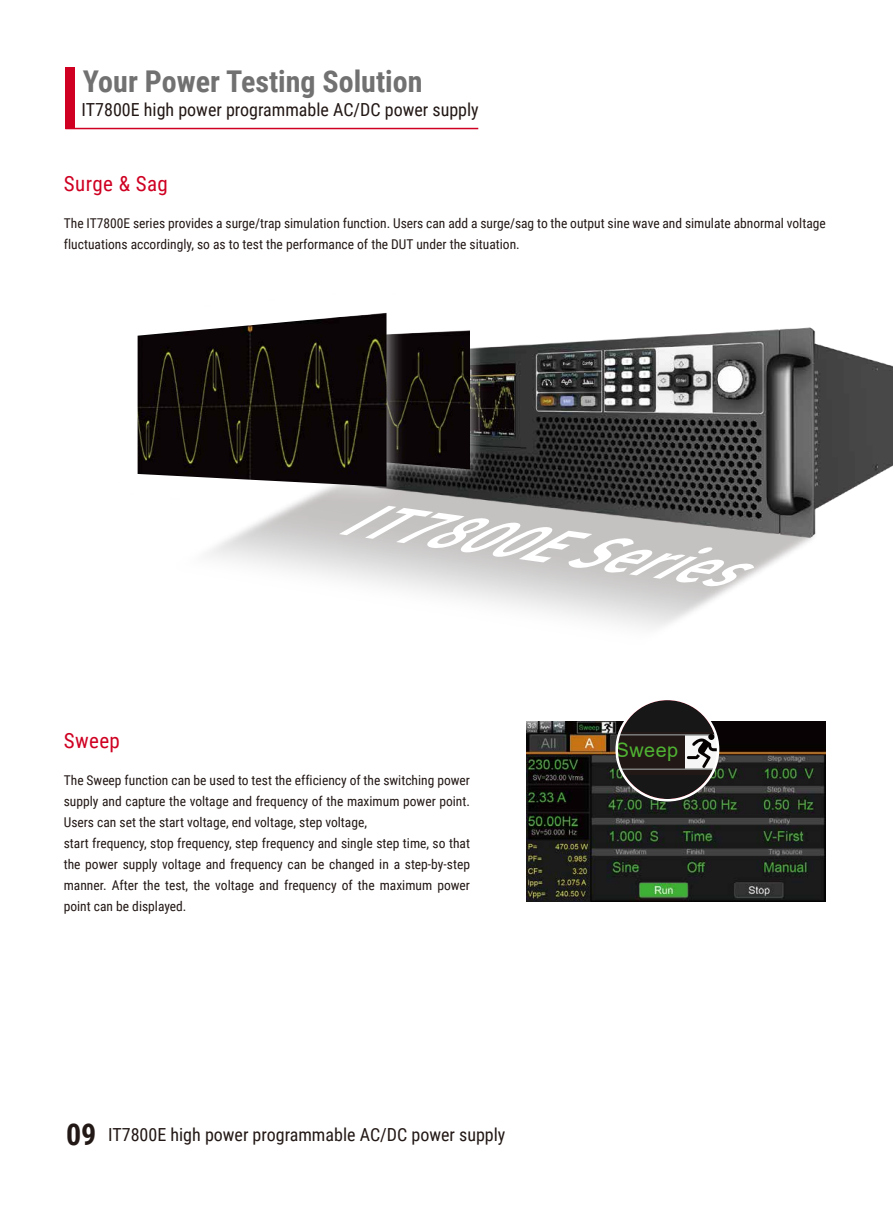
<style>
.page{position:relative;width:893px;height:1212px;background:#fff}
.page>*{position:absolute;margin:0;border:0;box-sizing:border-box;transform-origin:0 0}
.t1{font:italic 700 47.1px "Source Han Sans CN";color:#fff;scale:1.12 1}
.t2{font:700 30px "Roboto Condensed";color:#727171}
.t3{font:21px "Roboto Condensed";letter-spacing:.02em;color:#cf0022}
.t4{font:19.8px "Arial";letter-spacing:.02em;color:#4fb233}
.t5{font:18px "Roboto Condensed";color:#221815}
.t6{font:13.5px/21px "Roboto Condensed";color:#221815}
.s1{font-size:46.8px}
.s2{font-weight:700;font-size:30px}
</style>
<div class="page">
<div style="left:65px;top:67px;width:10px;height:62px;background:#cf0022"></div>
<hr style="left:65px;top:128px;width:413px;height:1px;background:#cf0022">
<img style="left:208px;top:516px;width:618px;height:245px">
<img style="left:290px;top:327px;width:603px;height:224px">
<img style="left:413px;top:327px;width:80px;height:166px">
<img style="left:413px;top:330px;width:57px;height:139px">
<img style="left:270px;top:312px;width:143px;height:204px">
<img style="left:137px;top:313px;width:249px;height:174px">
<img style="left:526px;top:722px;width:299px;height:179px">
<svg style="left:617px;top:699px;width:101px;height:101px"></svg>
<div style="left:615px;top:698px;width:104px;height:103px;border:3px solid #fff;border-radius:50%"></div>
<h2 class="t2" style="left:83px;top:61px;width:341px">Your Power Testing Solution</h2>
<h3 class="t5" style="left:82px;top:97px;width:399px">IT7800E high power programmable AC/DC power supply</h3>
<h3 class="t3" style="left:64px;top:169px;width:105px">Surge &amp; Sag</h3>
<p class="t6" style="left:64px;top:212px;width:763px">The IT7800E series provides a surge/trap simulation function. Users can add a surge/sag to the output sine wave and simulate abnormal voltage fluctuations accordingly, so as to test the performance of the DUT under the situation.</p>
<h1 class="t1" style="left:340px;top:490px;width:351px;rotate:8deg">IT7800E <span class="s1">Series</span></h1>
<h3 class="t3" style="left:64px;top:726px;width:58px">Sweep</h3>
<h3 class="t4" style="left:616px;top:737px;width:64px">Sweep</h3>
<p class="t6" style="left:64px;top:769px;width:408px">The Sweep function can be used to test the efficiency of the switching power supply and capture the voltage and frequency of the maximum power point.<br>Users can set the start voltage, end voltage, step voltage,<br>start frequency, stop frequency, step frequency and single step time, so that the power supply voltage and frequency can be changed in a step-by-step manner. After the test, the voltage and frequency of the maximum power point can be displayed.</p>
<h3 class="t5" style="left:66px;top:1121px;width:441px"><span class="s2">09</span> IT7800E high power programmable AC/DC power supply</h3>
</div>
